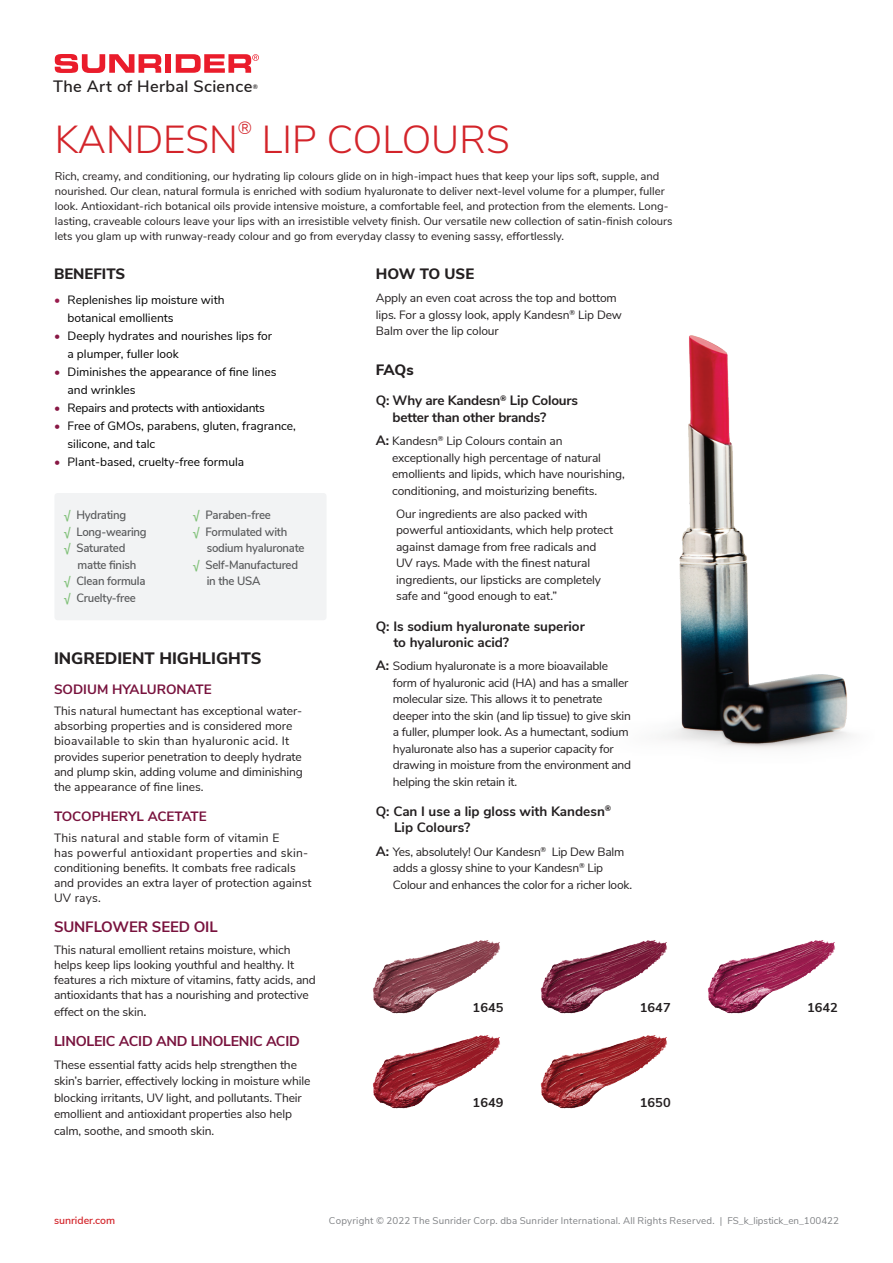
<style>
.page{position:relative;width:893px;height:1263px;background:#fff}
.page>*{position:absolute;margin:0;border:0;box-sizing:border-box;transform-origin:0 0}
.t1{font:300 39px "Nunito Sans";color:#d3242a}
.t2{font:300 17.55px "Nunito Sans";color:#d3242a}
.t3{font:800 16.5px "Nunito Sans";color:#231f20}
.t4{font:600 16.35px "Nunito Sans";letter-spacing:.02em;color:#231f20}
.t5{font:800 15px "Nunito Sans";color:#231f20}
.t6{font:700 15px "Nunito Sans";letter-spacing:-.01em;color:#78123d}
.t7{font:700 14.25px "Nunito Sans";letter-spacing:-.02em;color:#78123d}
.t8{font:700 13.5px/16.5px "Nunito Sans";color:#231f20}
.t9{font:700 13.5px "Nunito Sans";color:#78123d}
.t10{font:700 12.9px "Nunito Sans";color:#231f20}
.t11{font:12px/16.5px "Nunito Sans";letter-spacing:-.01em;color:#231f20}
.t12{font:12px/18px "Nunito Sans";color:#000}
.t13{font:600 12px/16.5px "Nunito Sans";letter-spacing:-.02em;color:#595a5c;scale:.95 1}
.t14{font:12px "Nunito Sans";letter-spacing:-.02em;color:#000}
.t15{font:11.25px/15px "Nunito Sans";color:#231f20}
.t16{font:600 10.5px "Nunito Sans";color:#d3242a}
.t17{font:9.75px "Nunito Sans";letter-spacing:.02em;color:#7f8184}
.t18{font:600 6.45px "Nunito Sans";color:#231f20}
.s1{color:#991b4d}
.s2{color:#881744}
.s3{font-weight:700;color:#7fc077}
.s4{font-size:13.5px}
.s5{font-weight:700;font-size:13.5px}
</style>
<div class="page">
<svg style="left:55px;top:54px;width:106px;height:19px"></svg>
<div style="left:166px;top:54px;width:5px;height:19px;background:#ea1c2b"></div>
<svg style="left:176px;top:54px;width:83px;height:19px"></svg>
<img style="left:662px;top:335px;width:189px;height:414px">
<div style="left:54px;top:493px;width:273px;height:127px;background:#f2f3f4"></div>
<img style="left:707px;top:940px;width:128px;height:74px">
<img style="left:373px;top:940px;width:127px;height:74px">
<img style="left:540px;top:940px;width:127px;height:74px">
<img style="left:372px;top:1035px;width:128px;height:74px">
<img style="left:540px;top:1035px;width:127px;height:74px">
<h3 class="t4" style="left:53px;top:75px;width:201px">The Art of Herbal Science</h3>
<p class="t18" style="left:253px;top:82px;width:7px">®</p>
<p class="t1" style="left:55px;top:111px;width:184px">KANDESN</p>
<p class="t2" style="left:238px;top:115px;width:16px">®</p>
<p class="t1" style="left:262px;top:111px;width:249px">LIP COLOURS</p>
<p class="t15" style="left:55px;top:168px;width:619px">Rich, creamy, and conditioning, our hydrating lip colours glide on in high-impact hues that keep your lips soft, supple, and nourished. Our clean, natural formula is enriched with sodium hyaluronate to deliver next-level volume for a plumper, fuller look. Antioxidant-rich botanical oils provide intensive moisture, a comfortable feel, and protection from the elements. Long&shy;lasting, craveable colours leave your lips with an irresistible velvety finish. Our versatile new collection of satin-finish colours lets you glam up with runway-ready colour and go from everyday classy to evening sassy, effortlessly.</p>
<p class="t5" style="left:54px;top:263px;width:73px">BENEFITS</p>
<p class="t12" style="left:68px;top:290px;width:159px;text-indent:-14px"><span class="s1">•</span> Replenishes lip moisture with botanical emollients</p>
<p class="t12" style="left:68px;top:326px;width:206px;text-indent:-14px"><span class="s2">•</span> Deeply hydrates and nourishes lips for a plumper, fuller look</p>
<p class="t12" style="left:68px;top:362px;width:210px;text-indent:-14px"><span class="s2">•</span> Diminishes the appearance of fine lines and wrinkles</p>
<p class="t14" style="left:54px;top:399px;width:212px"><span class="s2">•</span> Repairs and protects with antioxidants</p>
<p class="t12" style="left:68px;top:416px;width:230px;text-indent:-14px"><span class="s2">•</span> Free of GMOs, parabens, gluten, fragrance, silicone, and talc</p>
<p class="t12" style="left:54px;top:452px;width:192px"><span class="s2">•</span> Plant-based, cruelty-free formula</p>
<p class="t13" style="left:64px;top:506px;width:67px"><span class="s3">√</span> Hydrating</p>
<p class="t13" style="left:64px;top:522px;width:88px"><span class="s3">√</span> Long-wearing</p>
<p class="t13" style="left:78px;top:539px;width:63px;text-indent:-14px"><span class="s3">√</span> Saturated matte finish</p>
<p class="t13" style="left:64px;top:572px;width:87px"><span class="s3">√</span> Clean formula</p>
<p class="t13" style="left:64px;top:588px;width:77px"><span class="s3">√</span> Cruelty-free</p>
<p class="t13" style="left:193px;top:506px;width:83px"><span class="s3">√</span> Paraben-free</p>
<p class="t13" style="left:207px;top:522px;width:104px;text-indent:-14px"><span class="s3">√</span> Formulated with sodium hyaluronate</p>
<p class="t13" style="left:207px;top:555px;width:98px;text-indent:-14px"><span class="s3">√</span> Self-Manufactured in the USA</p>
<p class="t3" style="left:54px;top:646px;width:209px">INGREDIENT HIGHLIGHTS</p>
<p class="t9" style="left:54px;top:679px;width:159px">SODIUM HYALURONATE</p>
<p class="t11" style="left:54px;top:703px;width:250px;line-height:15px">This natural humectant has exceptional water&shy;absorbing properties and is considered more bioavailable to skin than hyaluronic acid. It provides superior penetration to deeply hydrate and plump skin, adding volume and diminishing the appearance of fine lines.</p>
<p class="t9" style="left:54px;top:806px;width:154px">TOCOPHERYL ACETATE</p>
<p class="t11" style="left:54px;top:830px;width:259px;line-height:15px">This natural and stable form of vitamin E<br>has powerful antioxidant properties and skin&shy;conditioning benefits. It combats free radicals and provides an extra layer of protection against UV rays.</p>
<p class="t6" style="left:54px;top:916px;width:165px">SUNFLOWER SEED OIL</p>
<p class="t11" style="left:54px;top:941px;width:263px;line-height:15px">This natural emollient retains moisture, which helps keep lips looking youthful and healthy. It features a rich mixture of vitamins, fatty acids, and antioxidants that has a nourishing and protective</p>
<p class="t11" style="left:54px;top:1002px;width:94px">effect on the skin<span class="s4">.</span></p>
<p class="t7" style="left:54px;top:1030px;width:247px">LINOLEIC ACID AND LINOLENIC ACID</p>
<p class="t11" style="left:54px;top:1055px;width:258px">These essential fatty acids help strengthen the skin’s barrier, effectively locking in moisture while blocking irritants, UV light, and pollutants. Their emollient and antioxidant properties also help calm, soothe, and smooth skin.</p>
<p class="t5" style="left:376px;top:263px;width:100px">HOW TO USE</p>
<p class="t11" style="left:376px;top:289px;width:248px">Apply an even coat across the top and bottom lips. For a glossy look, apply Kandesn<sup>®</sup> Lip Dew<br>Balm over the lip colour</p>
<p class="t5" style="left:376px;top:359px;width:39px">FAQs</p>
<p class="t8" style="left:393px;top:392px;width:187px;text-indent:-17px">Q: Why are Kandesn<sup>®</sup> Lip Colours better than other brands?</p>
<p class="t11" style="left:392px;top:432px;width:234px;text-indent:-16px"><span class="s5">A:</span> Kandesn<sup>®</sup> Lip Colours contain an exceptionally high percentage of natural emollients and lipids, which have nourishing, conditioning, and moisturizing benefits.</p>
<p class="t11" style="left:396px;top:505px;width:219px">Our ingredients are also packed with powerful antioxidants, which help protect against damage from free radicals and UV rays. Made with the finest natural ingredients, our lipsticks are completely safe and “good enough to eat.”</p>
<p class="t8" style="left:393px;top:617px;width:193px;text-indent:-18px">Q: Is sodium hyaluronate superior to hyaluronic acid?</p>
<p class="t11" style="left:393px;top:657px;width:240px;text-indent:-17px"><span class="s5">A:</span> Sodium hyaluronate is a more bioavailable form of hyaluronic acid (HA) and has a smaller molecular size. This allows it to penetrate deeper into the skin (and lip tissue) to give skin a fuller, plumper look. As a humectant, sodium hyaluronate also has a superior capacity for drawing in moisture from the environment and helping the skin retain it.</p>
<p class="t8" style="left:394px;top:802px;width:219px;text-indent:-18px">Q: Can I use a lip gloss with Kandesn<sup>®<br></sup>Lip Colours?</p>
<p class="t11" style="left:393px;top:842px;width:241px;text-indent:-17px"><span class="s5">A:</span> Yes, absolutely! Our Kandesn<sup>®</sup> Lip Dew Balm adds a glossy shine to your Kandesn<sup>®</sup> Lip<br>Colour and enhances the color for a richer look.</p>
<p class="t10" style="left:473px;top:998px;width:32px">1645</p>
<p class="t10" style="left:640px;top:998px;width:32px">1647</p>
<p class="t10" style="left:807px;top:998px;width:32px">1642</p>
<p class="t10" style="left:473px;top:1093px;width:32px">1649</p>
<p class="t10" style="left:640px;top:1093px;width:32px">1650</p>
<p class="t16" style="left:54px;top:1212px;width:63px">sunrider.com</p>
<p class="t17" style="left:329px;top:1214px;width:511px">Copyright © 2022 The Sunrider Corp. dba Sunrider International. All Rights Reserved. | FS_k_lipstick_en_100422</p>
</div>
